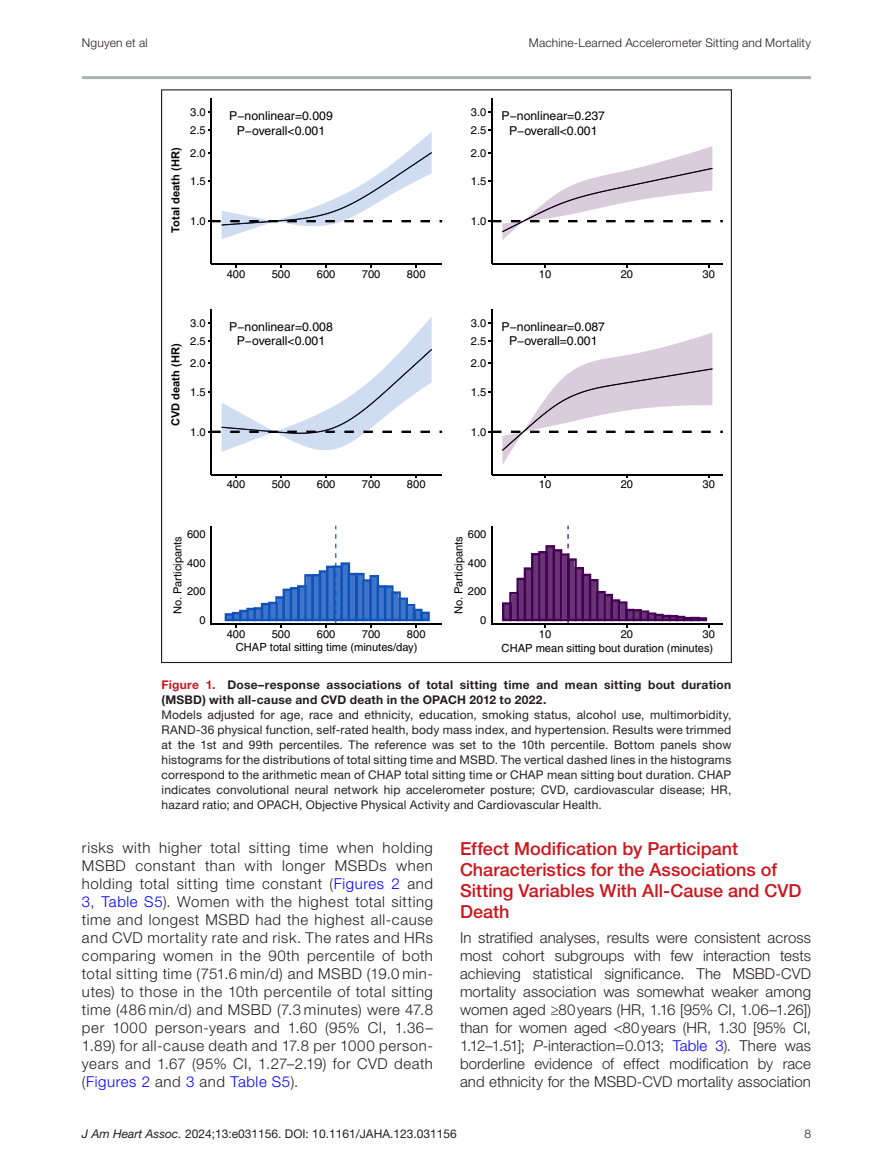
<style>
.page{position:relative;width:893px;height:1174px;background:#fff}
.page>*{position:absolute;margin:0;border:0;box-sizing:border-box;transform-origin:0 0}
.t1{font:500 18px/21px "Helvetica Neue LT Std";color:#cd151d}
.t2{font:300 15px/18px "Helvetica Neue LT Std";letter-spacing:.01em;color:#231f20;text-align:justify}
.t3{font:12.3px/14.7px "Helvetica LT Std";color:#000;text-align:center}
.t4{font:12px/15px "Helvetica Neue LT Std";letter-spacing:.005em;color:#231f20;text-align:justify}
.t5{font:700 12px/15px "Helvetica Neue LT Std";letter-spacing:.02em;color:#231f20}
.t6{font:300 12px "Helvetica Neue LT Std";letter-spacing:.015em;color:#231f20}
.t7{font:11.1px/13.5px "Helvetica LT Std";color:#000}
.t8{font:700 11.1px "Arial";color:#000}
.s1{color:#cd151d}
.s2{color:#00f}
.s3{font-style:italic}
</style>
<div class="page">
<svg style="left:208px;top:98px;width:234px;height:169px"></svg>
<svg style="left:208px;top:309px;width:234px;height:169px"></svg>
<svg style="left:211px;top:526px;width:231px;height:101px"></svg>
<svg style="left:489px;top:98px;width:234px;height:169px"></svg>
<svg style="left:489px;top:309px;width:234px;height:169px"></svg>
<hr style="left:491px;top:526px;width:1px;height:98px;background:#000">
<svg style="left:492px;top:526px;width:231px;height:101px"></svg>
<hr style="left:82px;top:76px;width:729px;height:3px;background:#aeafb3">
<p class="t6" style="left:82px;top:35px;width:67px">Nguyen et al</p>
<p class="t6" style="left:529px;top:35px;width:284px">Machine-Learned Accelerometer Sitting and Mortality</p>
<p class="t7" style="left:190px;top:106px;width:17px">3.0</p>
<p class="t7" style="left:190px;top:124px;width:17px">2.5</p>
<p class="t3" style="left:229px;top:108px;width:105px">P−nonlinear=0.009<br>P−overall&lt;0.001</p>
<p class="t7" style="left:471px;top:106px;width:17px">3.0</p>
<p class="t7" style="left:471px;top:124px;width:17px">2.5</p>
<p class="t3" style="left:502px;top:108px;width:105px">P−nonlinear=0.237<br>P−overall&lt;0.001</p>
<p class="t8" style="left:168px;top:232px;width:87px;rotate:-90deg">Total death (HR)</p>
<p class="t7" style="left:190px;top:146px;width:17px">2.0</p>
<p class="t7" style="left:190px;top:174px;width:17px">1.5</p>
<p class="t7" style="left:190px;top:214px;width:17px">1.0</p>
<p class="t7" style="left:471px;top:146px;width:17px">2.0</p>
<p class="t7" style="left:471px;top:174px;width:17px">1.5</p>
<p class="t7" style="left:471px;top:214px;width:17px">1.0</p>
<p class="t7" style="left:227px;top:267px;width:20px">400</p>
<p class="t7" style="left:272px;top:267px;width:20px">500</p>
<p class="t7" style="left:317px;top:267px;width:20px">600</p>
<p class="t7" style="left:362px;top:267px;width:20px">700</p>
<p class="t7" style="left:407px;top:267px;width:20px">800</p>
<p class="t7" style="left:539px;top:267px;width:14px">10</p>
<p class="t7" style="left:621px;top:267px;width:14px">20</p>
<p class="t7" style="left:702px;top:267px;width:14px">30</p>
<p class="t8" style="left:168px;top:426px;width:84px;rotate:-90deg">CVD death (HR)</p>
<p class="t7" style="left:190px;top:316px;width:17px">3.0</p>
<p class="t7" style="left:190px;top:334px;width:17px">2.5</p>
<p class="t7" style="left:190px;top:356px;width:17px">2.0</p>
<p class="t7" style="left:190px;top:385px;width:17px">1.5</p>
<p class="t3" style="left:229px;top:319px;width:105px">P−nonlinear=0.008<br>P−overall&lt;0.001</p>
<p class="t7" style="left:471px;top:316px;width:17px">3.0</p>
<p class="t7" style="left:471px;top:334px;width:17px">2.5</p>
<p class="t7" style="left:471px;top:356px;width:17px">2.0</p>
<p class="t7" style="left:471px;top:385px;width:17px">1.5</p>
<p class="t3" style="left:502px;top:319px;width:105px">P−nonlinear=0.087<br>P−overall=0.001</p>
<p class="t7" style="left:190px;top:425px;width:17px">1.0</p>
<p class="t7" style="left:471px;top:425px;width:17px">1.0</p>
<p class="t7" style="left:227px;top:477px;width:20px">400</p>
<p class="t7" style="left:272px;top:477px;width:20px">500</p>
<p class="t7" style="left:317px;top:477px;width:20px">600</p>
<p class="t7" style="left:362px;top:477px;width:20px">700</p>
<p class="t7" style="left:407px;top:477px;width:20px">800</p>
<p class="t7" style="left:539px;top:477px;width:14px">10</p>
<p class="t7" style="left:621px;top:477px;width:14px">20</p>
<p class="t7" style="left:702px;top:477px;width:14px">30</p>
<p class="t7" style="left:187px;top:527px;width:20px">600</p>
<p class="t7" style="left:171px;top:614px;width:80px;rotate:-90deg">No. Participants</p>
<p class="t7" style="left:187px;top:556px;width:20px">400</p>
<p class="t7" style="left:187px;top:584px;width:20px">200</p>
<p class="t7" style="left:468px;top:527px;width:20px">600</p>
<p class="t7" style="left:452px;top:614px;width:80px;rotate:-90deg">No. Participants</p>
<p class="t7" style="left:468px;top:556px;width:20px">400</p>
<p class="t7" style="left:468px;top:584px;width:20px">200</p>
<p class="t7" style="left:199px;top:613px;width:8px">0</p>
<p class="t7" style="left:480px;top:613px;width:8px">0</p>
<p class="t7" style="left:227px;top:627px;width:20px">400</p>
<p class="t7" style="left:272px;top:627px;width:20px">500</p>
<p class="t7" style="left:317px;top:627px;width:20px">600</p>
<p class="t7" style="left:362px;top:627px;width:20px">700</p>
<p class="t7" style="left:236px;top:627px;width:191px;text-indent:171px">800<br>CHAP total sitting time (minutes/day)</p>
<p class="t7" style="left:502px;top:627px;width:215px;text-align:right">30<br>CHAP mean sitting bout duration (minutes)</p>
<p class="t7" style="left:539px;top:627px;width:14px">10</p>
<p class="t7" style="left:621px;top:627px;width:14px">20</p>
<p class="t5" style="left:162px;top:677px;width:571px"><span class="s1">Figure 1.</span> Dose–response associations of total sitting time and mean sitting bout duration (MSBD) with all-cause and CVD death in the OPACH 2012 to 2022.</p>
<p class="t4" style="left:162px;top:707px;width:571px">Models adjusted for age, race and ethnicity, education, smoking status, alcohol use, multimorbidity, RAND-36 physical function, self-rated health, body mass index, and hypertension. Results were trimmed at the 1st and 99th percentiles. The reference was set to the 10th percentile. Bottom panels show histograms for the distributions of total sitting time and MSBD. The vertical dashed lines in the histograms correspond to the arithmetic mean of CHAP total sitting time or CHAP mean sitting bout duration. CHAP indicates convolutional neural network hip accelerometer posture; CVD, cardiovascular disease; HR, hazard ratio; and OPACH, Objective Physical Activity and Cardiovascular Health.</p>
<p class="t2" style="left:82px;top:838px;width:353px">risks with higher total sitting time when holding MSBD constant than with longer MSBDs when holding total sitting time constant (<span class="s2">Figures 2</span> and <span class="s2">3</span>, <span class="s2">Table S5</span>). Women with the highest total sitting time and longest MSBD had the highest all-cause and CVD mortality rate and risk. The rates and HRs comparing women in the 90th percentile of both total sitting time (751.6 min/d) and MSBD (19.0 min&shy;utes) to those in the 10th percentile of total sitting time (486 min/d) and MSBD (7.3 minutes) were 47.8 per 1000 person-years and 1.60 (95% CI, 1.36– 1.89) for all-cause death and 17.8 per 1000 person&shy;years and 1.67 (95% CI, 1.27–2.19) for CVD death (<span class="s2">Figures 2</span> and <span class="s2">3</span> and <span class="s2">Table S5</span>).</p>
<p class="t1" style="left:460px;top:837px;width:343px">Effect Modification by Participant<br>Characteristics for the Associations of<br>Sitting Variables With All-Cause and CVD<br>Death</p>
<p class="t2" style="left:460px;top:928px;width:353px">In stratified analyses, results were consistent across most cohort subgroups with few interaction tests achieving statistical significance. The MSBD-CVD mortality association was somewhat weaker among women aged ≥80years (HR, 1.16 [95% CI, 1.06–1.26]) than for women aged &lt;80years (HR, 1.30 [95% CI, 1.12–1.51]; <span class="s3">P</span>-interaction=0.013; <span class="s2">Table 3</span>). There was borderline evidence of effect modification by race and ethnicity for the MSBD-CVD mortality association</p>
<p class="t4" style="left:82px;top:1126px;width:376px"><span class="s3">J Am Heart Assoc.</span> 2024;13:e031156. DOI: 10.1161/JAHA.123.031156</p>
<p class="t6" style="left:804px;top:1126px;width:8px">8</p>
</div>
